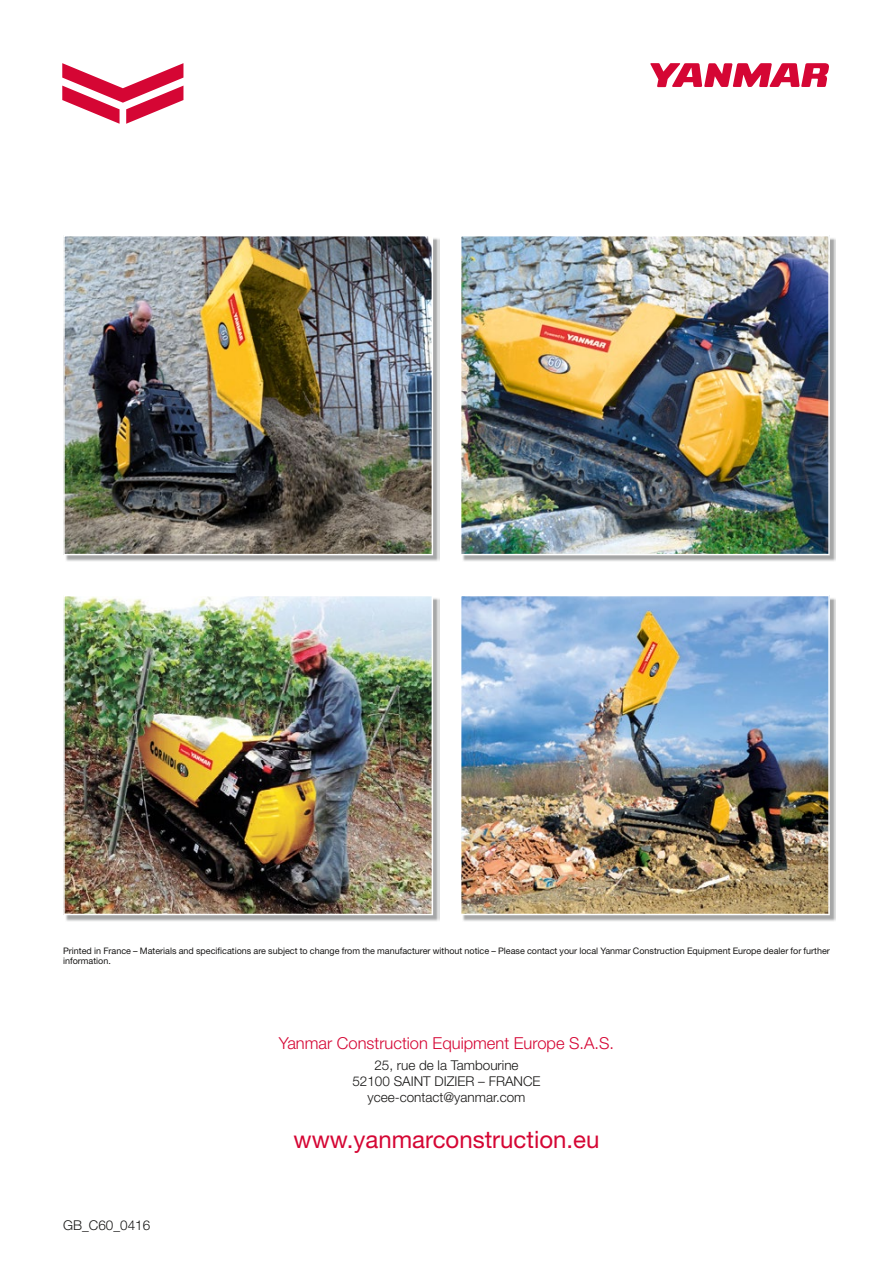
<style>
.page{position:relative;width:893px;height:1263px;background:#fff}
.page>*{position:absolute;margin:0;border:0;box-sizing:border-box;transform-origin:0 0}
.t1{font:24px "Helvetica Neue LT Std";color:#d50634}
.t2{font:300 16.5px "Helvetica Neue LT Std";color:#d50634}
.t3{font:300 13.5px/16.2px "Helvetica Neue LT Std";color:#181716;text-align:center}
.t4{font:9px/10.8px "Helvetica Neue LT Std";color:#181716}
</style>
<div class="page">
<img style="left:66px;top:598px;width:373px;height:323px">
<img style="left:63px;top:596px;width:370px;height:319px">
<img style="left:463px;top:598px;width:373px;height:323px">
<img style="left:461px;top:595px;width:369px;height:320px">
<img style="left:463px;top:238px;width:373px;height:323px">
<img style="left:461px;top:235px;width:369px;height:320px">
<img style="left:66px;top:238px;width:373px;height:323px">
<img style="left:63px;top:236px;width:370px;height:319px">
<svg style="left:650px;top:63px;width:179px;height:24px"></svg>
<svg style="left:62px;top:63px;width:121px;height:61px"></svg>
<p class="t4" style="left:63px;top:945px;width:768px">Printed in France – Materials and specifications are subject to change from the manufacturer without notice – Please contact your local Yanmar Construction Equipment Europe dealer for further information.</p>
<h3 class="t3" style="left:63px;top:1217px;width:89px">GB_C60_0416</h3>
<h2 class="t2" style="left:279px;top:1033px;width:337px">Yanmar Construction Equipment Europe S.A.S.</h2>
<h3 class="t3" style="left:352px;top:1056px;width:190px">25, rue de la Tambourine<br>52100 SAINT DIZIER – FRANCE ycee-contact@yanmar.com</h3>
<h1 class="t1" style="left:294px;top:1125px;width:307px">www.yanmarconstruction.eu</h1>
</div>
